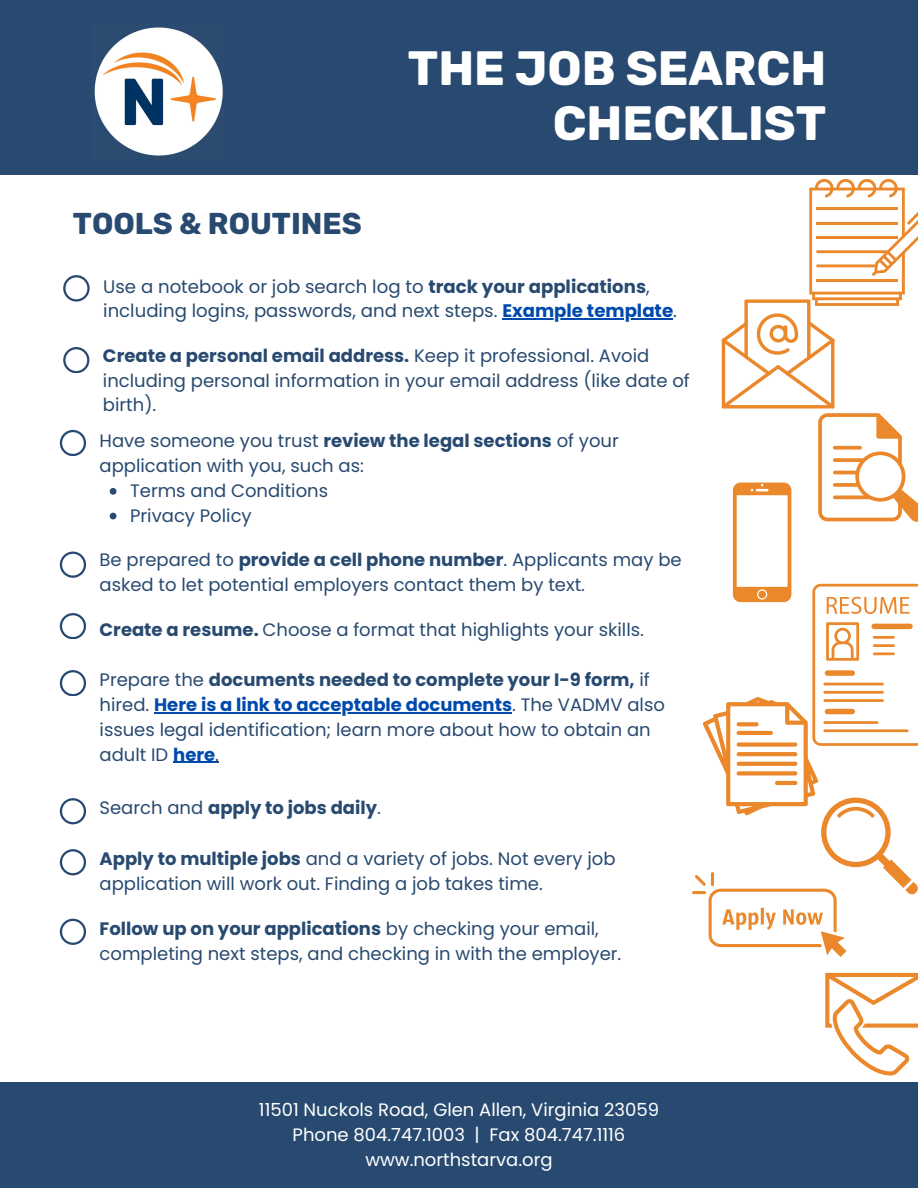
<style>
.page{position:relative;width:918px;height:1188px;background:#fff}
.page>*{position:absolute;margin:0;border:0;box-sizing:border-box;transform-origin:0 0}
.t1{font:700 48px/55.2px "Rubik";color:#fff;text-align:right}
.t2{font:700 30px "Rubik";color:#284a70}
.t3{font:18.15px/24.8px "Poppins";color:#284a70}
.t4{font:18px/24.8px "Poppins";color:#284a70}
.t5{font:700 18px/24.8px "Poppins";color:#284a70}
.t6{font:18px "Poppins";color:#fff}
.s1{font-weight:700}
.s2{font-weight:700;color:#004aad}
.s3{font-weight:400}
.s4{color:#004aad}
</style>
<div class="page">
<svg style="left:63px;top:275px;width:27px;height:27px"></svg>
<svg style="left:63px;top:347px;width:26px;height:26px"></svg>
<div style="left:0;top:1082px;width:918px;height:106px;background:#284a70"></div>
<svg style="left:60px;top:430px;width:26px;height:26px"></svg>
<svg style="left:60px;top:552px;width:26px;height:25px"></svg>
<svg style="left:60px;top:613px;width:26px;height:26px"></svg>
<svg style="left:60px;top:670px;width:26px;height:26px"></svg>
<div style="left:0;top:0;width:918px;height:175px;background:#284a70"></div>
<img style="left:94px;top:27px;width:129px;height:129px">
<svg style="left:60px;top:798px;width:26px;height:26px"></svg>
<svg style="left:60px;top:849px;width:26px;height:26px"></svg>
<svg style="left:60px;top:919px;width:26px;height:26px"></svg>
<hr style="left:692px;top:891px;width:14px;height:3px;background:#eb882c;border-radius:2px">
<svg style="left:695px;top:179px;width:223px;height:777px"></svg>
<svg style="left:825px;top:973px;width:93px;height:102px"></svg>
<hr style="left:502px;top:319px;width:171px;height:1px;background:#004aad">
<svg style="left:110px;top:488px;width:6px;height:7px"></svg>
<svg style="left:110px;top:513px;width:6px;height:6px"></svg>
<hr style="left:154px;top:712px;width:358px;height:1px;background:#004aad">
<hr style="left:173px;top:762px;width:42px;height:1px;background:#004aad">
<p class="t2" style="left:73px;top:206px;width:290px">TOOLS &amp; ROUTINES</p>
<h1 class="t1" style="left:408px;top:41px;width:420px">THE JOB SEARCH<br>CHECKLIST</h1>
<h2 class="t3" style="left:103px;top:274px;width:575px">Use a notebook or job search log to <span class="s1">track your applications</span>, including logins, passwords, and next steps. <span class="s2">Example template</span>.</h2>
<p class="t4" style="left:103px;top:343px;width:588px"><span class="s1">Create a personal email address.</span> Keep it professional. Avoid including personal information in your email address (like date of birth).</p>
<p class="t4" style="left:100px;top:429px;width:521px">Have someone you trust <span class="s1">review the legal sections</span> of your application with you, such as:</p>
<p class="t4" style="left:130px;top:478px;width:199px">Terms and Conditions</p>
<p class="t4" style="left:130px;top:503px;width:123px">Privacy Policy</p>
<p class="t4" style="left:100px;top:548px;width:584px">Be prepared to <span class="s1">provide a cell phone number</span>. Applicants may be asked to let potential employers contact them by text.</p>
<p class="t4" style="left:100px;top:617px;width:546px"><span class="s1">Create a resume.</span> Choose a format that highlights your skills.</p>
<p class="t5" style="left:100px;top:668px;width:567px"><span class="s3">Prepare the</span> documents needed to complete your I-9 form, <span class="s3">if hired.</span> <span class="s4">Here is a link to acceptable documents</span><span class="s3">. The VADMV also</span></p>
<p class="t4" style="left:100px;top:717px;width:553px">issues legal identification; learn more about how to obtain an adult ID <span class="s2">here</span>.</p>
<p class="t5" style="left:100px;top:796px;width:283px"><span class="s3">Search and</span> apply to jobs daily<span class="s3">.</span></p>
<p class="t4" style="left:100px;top:847px;width:518px"><span class="s1">Apply to multiple jobs</span> and a variety of jobs. Not every job application will work out. Finding a job takes time.</p>
<p class="t4" style="left:100px;top:916px;width:523px"><span class="s1">Follow up on your applications</span> by checking your email, completing next steps, and checking in with the employer.</p>
<p class="t6" style="left:259px;top:1098px;width:402px">11501 Nuckols Road, Glen Allen, Virginia 23059</p>
<p class="t6" style="left:293px;top:1122px;width:334px">Phone 804.747.1003 | Fax 804.747.1116</p>
<p class="t6" style="left:365px;top:1147px;width:189px">www.northstarva.org</p>
</div>
